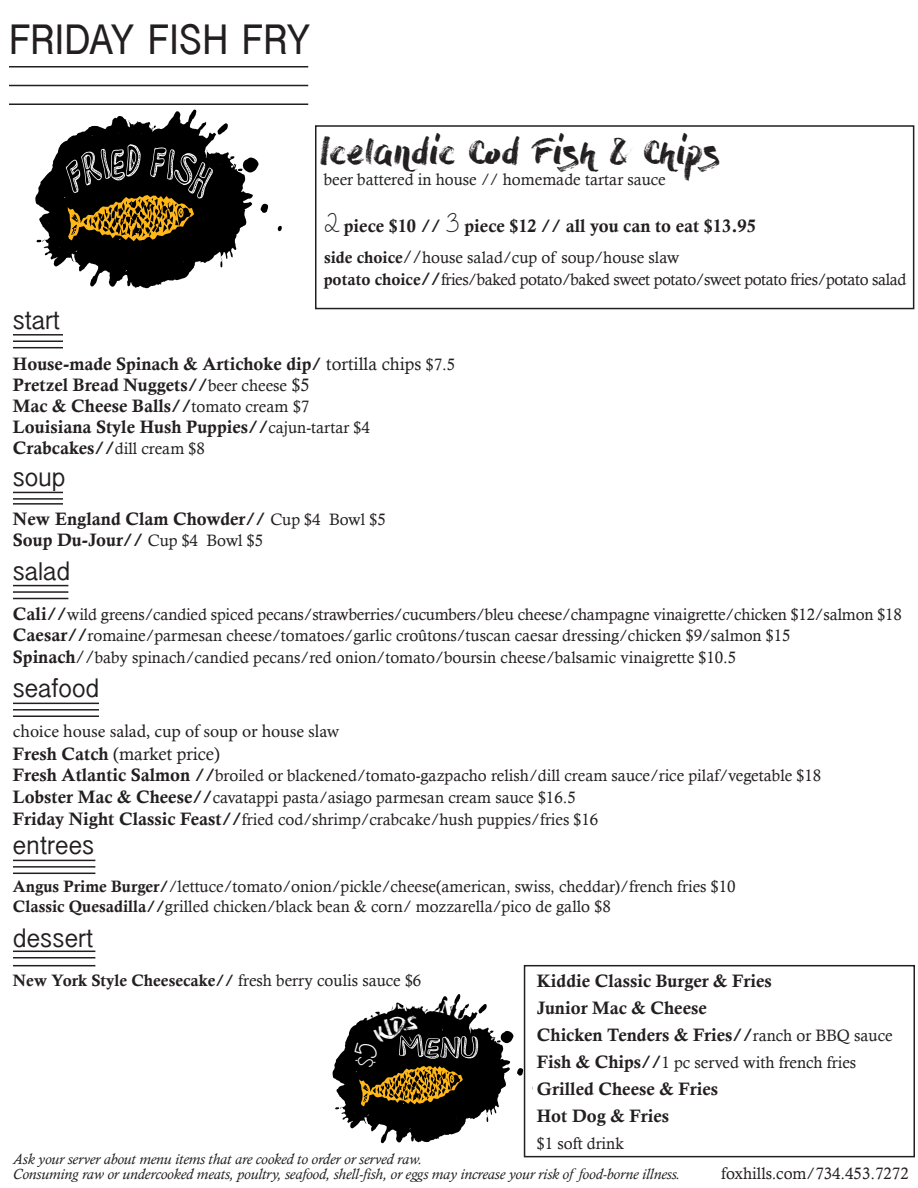
<style>
.page{position:relative;width:918px;height:1188px;background:#fff}
.page>*{position:absolute;margin:0;border:0;box-sizing:border-box;transform-origin:0 0}
.t1{font:45px "Inai Mathi";color:#231f20}
.t2{font:36px "Dry Brush";letter-spacing:-.02em;color:#231f20}
.t3{font:27px "Inai Mathi";color:#231f20}
.t4{font:18px "Calis MT Bol";color:#231f20}
.t5{font:18px "Minion Pro";letter-spacing:-.005em;color:#231f20}
.t6{font:18px "Calisto";color:#231f20}
.t7{font:16.5px "Calisto";color:#231f20}
.t8{font:16.5px "Calisto";letter-spacing:-.025em;color:#231f20}
.t9{font:16.5px "Calis MT Bol";color:#231f20}
.t10{font:italic 15px "Calisto";color:#231f20}
.s1{font-family:"A Gentle Touch";font-size:27px}
.s2{font-family:"Calis MT Bol"}
.s3{font-size:18px}
.s4{font-family:"Calis MT Bol";font-size:18px}
.s5{font-family:"Calisto"}
.s6{font-family:"Calisto";font-size:16.5px}
</style>
<div class="page">
<hr style="left:9px;top:66px;width:299px;height:2px;background:#231f20">
<hr style="left:9px;top:85px;width:299px;height:1px;background:#231f20">
<hr style="left:9px;top:104px;width:299px;height:1px;background:#231f20">
<svg style="left:277px;top:226px;width:5px;height:5px"></svg>
<svg style="left:35px;top:109px;width:234px;height:179px"></svg>
<div style="left:315px;top:125px;width:599px;height:184px;border:2px solid #231f20"></div>
<hr style="left:13px;top:334px;width:50px;height:2px;background:#231f20">
<hr style="left:13px;top:585px;width:55px;height:1px;background:#231f20">
<hr style="left:13px;top:703px;width:86px;height:1px;background:#231f20">
<hr style="left:13px;top:860px;width:82px;height:1px;background:#231f20">
<hr style="left:13px;top:951px;width:82px;height:1px;background:#231f20">
<hr style="left:13px;top:492px;width:50px;height:1px;background:#231f20">
<hr style="left:13px;top:340px;width:50px;height:2px;background:#231f20">
<hr style="left:13px;top:591px;width:55px;height:2px;background:#231f20">
<hr style="left:13px;top:709px;width:86px;height:2px;background:#231f20">
<hr style="left:13px;top:866px;width:82px;height:2px;background:#231f20">
<hr style="left:13px;top:957px;width:82px;height:1px;background:#231f20">
<hr style="left:13px;top:498px;width:50px;height:2px;background:#231f20">
<hr style="left:13px;top:347px;width:50px;height:1px;background:#231f20">
<hr style="left:13px;top:598px;width:55px;height:1px;background:#231f20">
<hr style="left:13px;top:716px;width:86px;height:1px;background:#231f20">
<hr style="left:13px;top:873px;width:82px;height:1px;background:#231f20">
<hr style="left:13px;top:965px;width:82px;height:1px;background:#231f20">
<hr style="left:13px;top:503px;width:50px;height:2px;background:#231f20">
<div style="left:524px;top:965px;width:391px;height:192px;border:2px solid #231f20"></div>
<svg style="left:332px;top:993px;width:192px;height:151px"></svg>
<p class="t1" style="left:9px;top:16px;width:303px">FRIDAY FISH FRY</p>
<p class="t3" style="left:13px;top:306px;width:48px">start</p>
<p class="t2" style="left:320px;top:131px;width:403px">Icelandic Cod Fish &amp; Chips</p>
<p class="t7" style="left:324px;top:170px;width:344px">beer battered in house // homemade tartar sauce</p>
<p class="t4" style="left:324px;top:215px;width:433px"><span class="s1">2</span> piece $10 // <span class="s1">3</span> piece $12 // all you can to eat $13.95</p>
<p class="t7" style="left:324px;top:248px;width:357px"><span class="s2">side choice</span><span class="s3">//</span>house salad/cup of soup/house slaw</p>
<p class="t8" style="left:324px;top:270px;width:584px"><span class="s2">potato choice</span><span class="s4">//</span>fries/baked potato/baked sweet potato/sweet potato fries/potato salad</p>
<p class="t4" style="left:13px;top:353px;width:444px">House-made Spinach &amp; Artichoke dip/ <span class="s5">tortilla chips</span> <span class="s6">$7.5</span></p>
<p class="t4" style="left:13px;top:374px;width:298px">Pretzel Bread Nuggets//<span class="s6">beer cheese</span> <span class="s5">$5</span></p>
<p class="t4" style="left:13px;top:395px;width:298px">Mac &amp; Cheese Balls//<span class="s6">tomato cream $7</span></p>
<p class="t4" style="left:13px;top:416px;width:358px">Louisiana Style Hush Puppies//<span class="s6">cajun-tartar $4</span></p>
<p class="t4" style="left:13px;top:438px;width:193px">Crabcakes//<span class="s6">dill cream $8</span></p>
<p class="t3" style="left:13px;top:463px;width:54px">soup</p>
<p class="t4" style="left:13px;top:509px;width:374px">New England Clam Chowder// <span class="s6">Cup $4 Bowl $5</span></p>
<p class="t4" style="left:13px;top:530px;width:252px">Soup Du-Jour// <span class="s6">Cup $4 Bowl $5</span></p>
<p class="t3" style="left:13px;top:556px;width:58px">salad</p>
<p class="t7" style="left:13px;top:605px;width:890px"><span class="s4">Cali//</span>wild greens/candied spiced pecans/strawberries/cucumbers/bleu cheese/champagne vinaigrette/chicken $12/salmon $18</p>
<p class="t7" style="left:13px;top:626px;width:779px"><span class="s4">Caesar//</span>romaine/parmesan cheese/tomatoes/garlic croûtons/tuscan caesar dressing/chicken $9/salmon $15</p>
<p class="t7" style="left:13px;top:648px;width:725px"><span class="s4">Spinach</span><span class="s3">//</span>baby spinach/candied pecans/red onion/tomato/boursin cheese/balsamic vinaigrette $10.5</p>
<p class="t3" style="left:13px;top:674px;width:88px">seafood</p>
<p class="t5" style="left:13px;top:719px;width:328px">choice house salad, cup of soup or house slaw</p>
<p class="t6" style="left:13px;top:743px;width:209px"><span class="s2">Fresh Catch</span> (market price)</p>
<p class="t7" style="left:13px;top:766px;width:810px"><span class="s4">Fresh Atlantic Salmon //</span>broiled or blackened/tomato-gazpacho relish/dill cream sauce/rice pilaf/vegetable $18</p>
<p class="t7" style="left:13px;top:788px;width:564px"><span class="s4">Lobster Mac &amp; Cheese//</span>cavatappi pasta/asiago parmesan cream sauce $16.5</p>
<p class="t7" style="left:13px;top:810px;width:587px"><span class="s4">Friday Night Classic Feast//</span>fried cod/shrimp/crabcake/hush puppies/fries $16</p>
<p class="t3" style="left:13px;top:831px;width:83px">entrees</p>
<p class="t7" style="left:13px;top:877px;width:724px"><span class="s2">Angus Prime Burger/</span>/lettuce/tomato/onion/pickle/cheese(american, swiss, cheddar)/french fries $10</p>
<p class="t7" style="left:13px;top:897px;width:599px"><span class="s2">Classic Quesadilla//</span>grilled chicken/black bean &amp; corn/ mozzarella/pico de gallo $8</p>
<p class="t3" style="left:13px;top:924px;width:82px">dessert</p>
<p class="t9" style="left:13px;top:971px;width:410px">New York Style Cheesecake// <span class="s5">fresh berry coulis sauce $6</span></p>
<p class="t4" style="left:537px;top:970px;width:237px">Kiddie Classic Burger &amp; Fries</p>
<p class="t4" style="left:537px;top:997px;width:172px">Junior Mac &amp; Cheese</p>
<p class="t4" style="left:537px;top:1024px;width:357px">Chicken Tenders &amp; Fries//<span class="s6">ranch or BBQ sauce</span></p>
<p class="t7" style="left:537px;top:1052px;width:321px"><span class="s4">Fish &amp; Chips//</span>1 pc served with french fries</p>
<p class="t4" style="left:537px;top:1078px;width:183px">Grilled Cheese &amp; Fries</p>
<p class="t4" style="left:537px;top:1105px;width:134px">Hot Dog &amp; Fries</p>
<p class="t7" style="left:537px;top:1133px;width:88px">$1 soft drink</p>
<p class="t10" style="left:13px;top:1150px;width:411px">Ask your server about menu items that are cooked to order or served raw.</p>
<p class="t10" style="left:13px;top:1165px;width:669px">Consuming raw or undercooked meats, poultry, seafood, shell-fish, or eggs may increase your risk of food-borne illness.</p>
<p class="t7" style="left:721px;top:1163px;width:189px">foxhills.com/734.453.7272</p>
</div>
